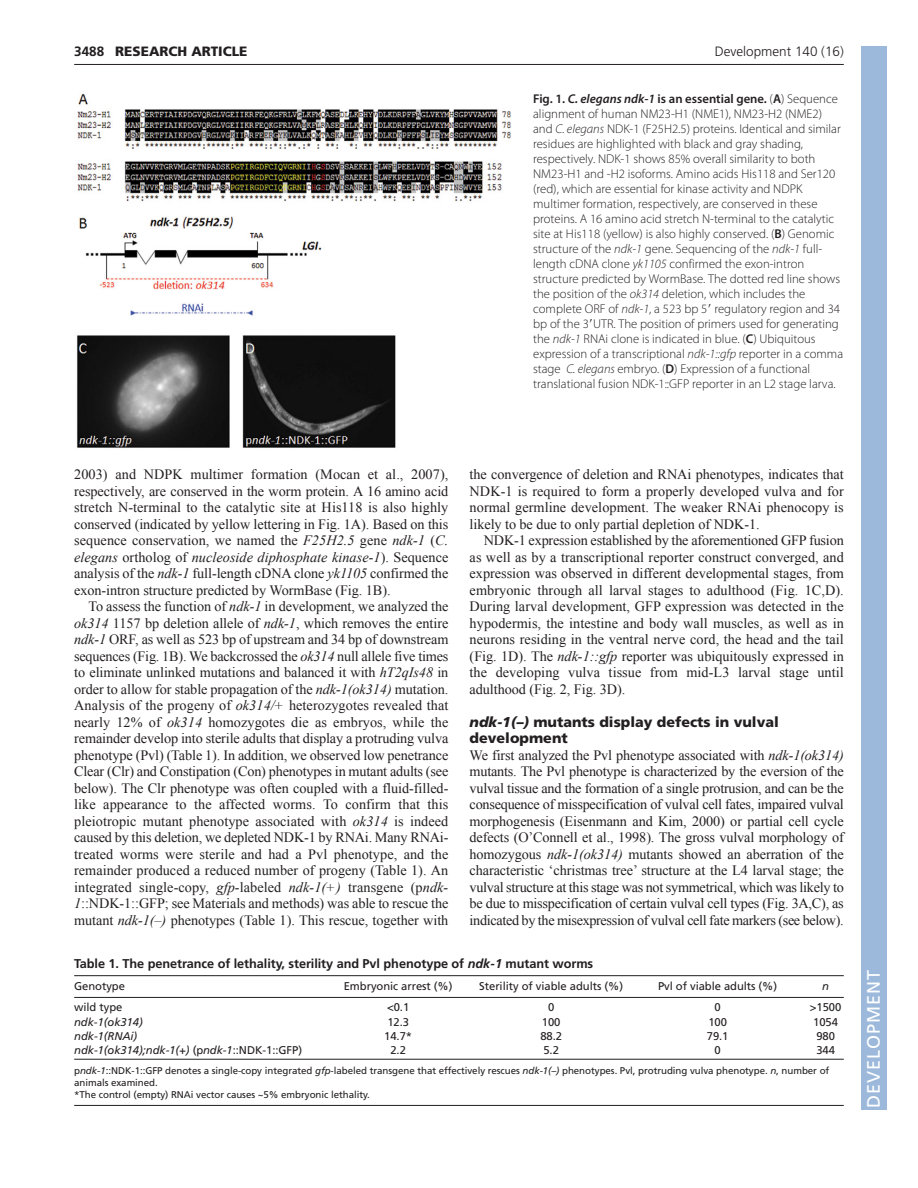
<style>
.page{position:relative;width:918px;height:1188px;background:#fff}
.page>*{position:absolute;margin:0;border:0;box-sizing:border-box;transform-origin:0 0}
.t1{font:18px "Frutiger LT Std";letter-spacing:.055em;color:#fff}
.t2{font:14.25px/16.5px "Times New Roman";letter-spacing:-.005em;color:#231f20;text-align:justify}
.t3{font:900 14.25px/16.5px "Frutiger LT Std";color:#231f20}
.t4{font:300 13.5px "Frutiger";color:#231f20}
.t5{font:900 13.5px "Frutiger LT Std";color:#231f20}
.t6{font:700 13.5px "Frutiger LT Std";color:#231f20}
.t7{font:300 12.75px/15px "Myriad Pro";color:#231f20}
.t8{font:700 12.75px "Frutiger LT Std";letter-spacing:-.005em;color:#231f20}
.t9{font:11.25px "Frutiger LT Std";letter-spacing:-.005em;color:#231f20}
.t10{font:italic 11.25px "Frutiger LT Std";letter-spacing:-.005em;color:#231f20}
.t11{font:9.75px/12px "Frutiger LT Std";letter-spacing:-.005em;color:#231f20}
.s1{font-weight:600}
.s2{font-weight:600;font-style:italic}
.s3{font-style:italic}
.s4{font-family:"Mathematical Pi One";font-weight:400}
.s5{font-style:normal}
</style>
<div class="page">
<hr style="left:74px;top:64px;width:770px;height:1px;background:#231f20">
<img style="left:76px;top:93px;width:436px;height:355px">
<hr style="left:74px;top:975px;width:770px;height:1px;background:#231f20">
<hr style="left:74px;top:997px;width:770px;height:1px;background:#231f20">
<hr style="left:74px;top:1059px;width:770px;height:1px;background:#231f20">
<hr style="left:74px;top:1105px;width:770px;height:1px;background:#231f20">
<div style="left:861px;top:46px;width:25px;height:1064px;background:#9cb9db"></div>
<p class="t6" style="left:74px;top:46px;width:32px">3488</p>
<p class="t5" style="left:115px;top:46px;width:134px">RESEARCH ARTICLE</p>
<p class="t4" style="left:715px;top:46px;width:131px">Development 140 (16)</p>
<p class="t7" style="left:533px;top:92px;width:312px"><span class="s1">Fig. 1.</span> <span class="s2">C. elegans ndk-1</span> <span class="s1">is an essential gene.</span> (<span class="s1">A</span>) Sequence alignment of human NM23-H1 (NME1), NM23-H2 (NME2) and <span class="s3">C. elegans</span> NDK-1 (F25H2.5) proteins. Identical and similar residues are highlighted with black and gray shading, respectively. NDK-1 shows 85% overall similarity to both NM23-H1 and -H2 isoforms. Amino acids His118 and Ser120 (red), which are essential for kinase activity and NDPK multimer formation, respectively, are conserved in these proteins. A 16 amino acid stretch N-terminal to the catalytic site at His118 (yellow) is also highly conserved. (<span class="s1">B</span>) Genomic structure of the <span class="s3">ndk-1</span> gene. Sequencing of the <span class="s3">ndk-1</span> full&shy;length cDNA clone <span class="s3">yk1105</span> confirmed the exon-intron structure predicted by WormBase. The dotted red line shows the position of the <span class="s3">ok314</span> deletion, which includes the complete ORF of <span class="s3">ndk-1</span>, a 523 bp 5<span class="s4">-</span> regulatory region and 34 bp of the 3<span class="s4">-</span>UTR. The position of primers used for generating the <span class="s3">ndk-1</span> RNAi clone is indicated in blue. (<span class="s1">C</span>) Ubiquitous expression of a transcriptional <span class="s3">ndk-1::gfp</span> reporter in a comma stage <span class="s3">C. elegans</span> embryo. (<span class="s1">D</span>) Expression of a functional translational fusion NDK-1::GFP reporter in an L2 stage larva.</p>
<p class="t2" style="left:74px;top:466px;width:376px">2003) and NDPK multimer formation (Mocan et al., 2007), respectively, are conserved in the worm protein. A 16 amino acid stretch N-terminal to the catalytic site at His118 is also highly conserved (indicated by yellow lettering in Fig. 1A). Based on this sequence conservation, we named the <span class="s3">F25H2.5</span> gene <span class="s3">ndk-1</span> (<span class="s3">C. elegans</span> ortholog of <span class="s3">nucleoside diphosphate kinase-1</span>). Sequence analysis of the <span class="s3">ndk-1</span> full-length cDNA clone <span class="s3">yk1105</span> confirmed the exon-intron structure predicted by WormBase (Fig. 1B).</p>
<p class="t2" style="left:74px;top:598px;width:376px;text-indent:14px">To assess the function of <span class="s3">ndk-1</span> in development, we analyzed the <span class="s3">ok314</span> 1157 bp deletion allele of <span class="s3">ndk-1</span>, which removes the entire <span class="s3">ndk-1</span> ORF, as well as 523 bp of upstream and 34 bp of downstream sequences (Fig. 1B). We backcrossed the <span class="s3">ok314</span> null allele five times to eliminate unlinked mutations and balanced it with <span class="s3">hT2qIs48</span> in order to allow for stable propagation of the <span class="s3">ndk-1(ok314)</span> mutation.<br>Analysis of the progeny of <span class="s3">ok314/+</span> heterozygotes revealed that nearly 12% of <span class="s3">ok314</span> homozygotes die as embryos, while the remainder develop into sterile adults that display a protruding vulva phenotype (Pvl) (Table 1). In addition, we observed low penetrance Clear (Clr) and Constipation (Con) phenotypes in mutant adults (see below). The Clr phenotype was often coupled with a fluid-filled&shy;like appearance to the affected worms. To confirm that this pleiotropic mutant phenotype associated with <span class="s3">ok314</span> is indeed caused by this deletion, we depleted NDK-1 by RNAi. Many RNAi&shy;treated worms were sterile and had a Pvl phenotype, and the remainder produced a reduced number of progeny (Table 1). An integrated single-copy, <span class="s3">gfp</span>-labeled <span class="s3">ndk-1(+)</span> transgene (p<span class="s3">ndk-1</span>::NDK-1::GFP; see Materials and methods) was able to rescue the mutant <span class="s3">ndk-1(–)</span> phenotypes (Table 1). This rescue, together with</p>
<p class="t2" style="left:470px;top:466px;width:376px">the convergence of deletion and RNAi phenotypes, indicates that NDK-1 is required to form a properly developed vulva and for normal germline development. The weaker RNAi phenocopy is likely to be due to only partial depletion of NDK-1.</p>
<p class="t2" style="left:470px;top:532px;width:376px;text-indent:14px">NDK-1 expression established by the aforementioned GFP fusion as well as by a transcriptional reporter construct converged, and expression was observed in different developmental stages, from embryonic through all larval stages to adulthood (Fig. 1C,D).<br>During larval development, GFP expression was detected in the hypodermis, the intestine and body wall muscles, as well as in neurons residing in the ventral nerve cord, the head and the tail (Fig. 1D). The <span class="s3">ndk-1::gfp</span> reporter was ubiquitously expressed in the developing vulva tissue from mid-L3 larval stage until adulthood (Fig. 2, Fig. 3D).</p>
<p class="t3" style="left:470px;top:715px;width:311px"><span class="s3">ndk-1(–)</span> mutants display defects in vulval development</p>
<p class="t2" style="left:470px;top:747px;width:376px">We first analyzed the Pvl phenotype associated with <span class="s3">ndk-1(ok314) </span>mutants. The Pvl phenotype is characterized by the eversion of the vulval tissue and the formation of a single protrusion, and can be the consequence of misspecification of vulval cell fates, impaired vulval morphogenesis (Eisenmann and Kim, 2000) or partial cell cycle defects (O’Connell et al., 1998). The gross vulval morphology of homozygous <span class="s3">ndk-1(ok314)</span> mutants showed an aberration of the characteristic ‘christmas tree’ structure at the L4 larval stage; the vulval structure at this stage was not symmetrical, which was likely to be due to misspecification of certain vulval cell types (Fig. 3A,C), as indicated by the misexpression of vulval cell fate markers (see below).</p>
<p class="t8" style="left:74px;top:958px;width:521px">Table 1. The penetrance of lethality, sterility and Pvl phenotype of <span class="s3">ndk-1</span> mutant worms</p>
<p class="t9" style="left:74px;top:981px;width:52px">Genotype</p>
<p class="t9" style="left:344px;top:981px;width:110px">Embryonic arrest (%)</p>
<p class="t9" style="left:479px;top:981px;width:145px">Sterility of viable adults (%)</p>
<p class="t9" style="left:658px;top:981px;width:121px">Pvl of viable adults (%)</p>
<p class="t10" style="left:822px;top:981px;width:8px">n</p>
<p class="t9" style="left:74px;top:1003px;width:50px">wild type</p>
<p class="t9" style="left:387px;top:1003px;width:24px">&lt;0.1</p>
<p class="t9" style="left:548px;top:1003px;width:8px">0</p>
<p class="t9" style="left:715px;top:1003px;width:8px">0</p>
<p class="t9" style="left:810px;top:1003px;width:33px">&gt;1500</p>
<p class="t10" style="left:74px;top:1017px;width:70px">ndk-1(ok314)</p>
<p class="t9" style="left:387px;top:1017px;width:23px">12.3</p>
<p class="t9" style="left:542px;top:1017px;width:20px">100</p>
<p class="t9" style="left:708px;top:1017px;width:20px">100</p>
<p class="t9" style="left:813px;top:1017px;width:26px">1054</p>
<p class="t10" style="left:74px;top:1032px;width:65px">ndk-1(RNAi)</p>
<p class="t9" style="left:384px;top:1032px;width:29px">14.7*</p>
<p class="t9" style="left:540px;top:1032px;width:23px">88.2</p>
<p class="t9" style="left:707px;top:1032px;width:23px">79.1</p>
<p class="t9" style="left:816px;top:1032px;width:20px">980</p>
<p class="t10" style="left:74px;top:1046px;width:229px">ndk-1(ok314);ndk-1(+) <span class="s5">(p</span>ndk-1<span class="s5">::NDK-1::GFP)</span></p>
<p class="t9" style="left:390px;top:1046px;width:17px">2.2</p>
<p class="t9" style="left:543px;top:1046px;width:17px">5.2</p>
<p class="t9" style="left:715px;top:1046px;width:8px">0</p>
<p class="t9" style="left:816px;top:1046px;width:20px">344</p>
<p class="t11" style="left:74px;top:1065px;width:757px">p<span class="s3">ndk-1</span>::NDK-1::GFP denotes a single-copy integrated <span class="s3">gfp</span>-labeled transgene that effectively rescues <span class="s3">ndk-1(–)</span> phenotypes. Pvl, protruding vulva phenotype. <span class="s3">n</span>, number of animals examined.<br>*The control (empty) RNAi vector causes ~5% embryonic lethality.</p>
<p class="t1" style="left:863px;top:1108px;width:140px;rotate:-90deg">DEVELOPMENT</p>
</div>
